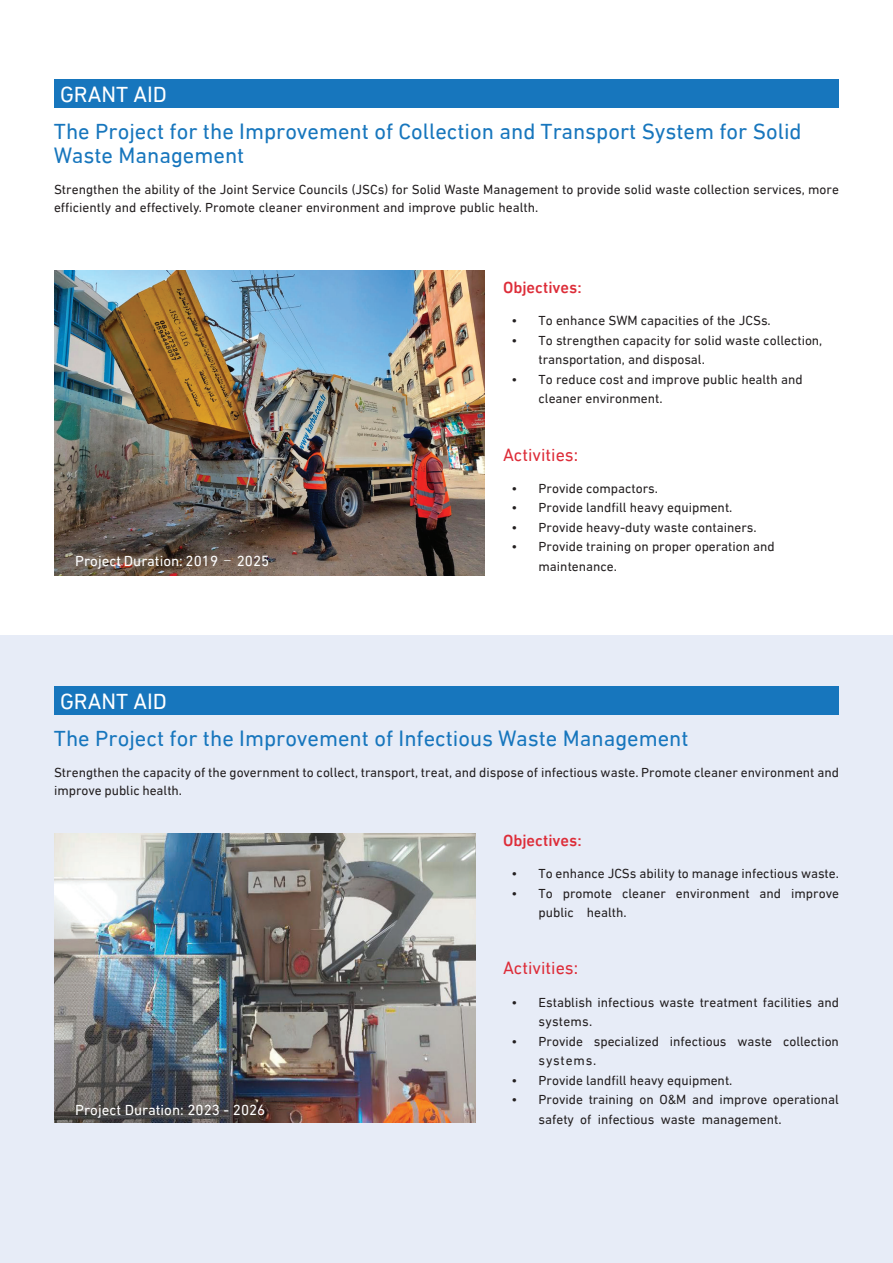
<style>
.page{position:relative;width:893px;height:1263px;background:#fff}
.page>*{position:absolute;margin:0;border:0;box-sizing:border-box;transform-origin:0 0}
.t1{font:22.5px/24.3px "DIN Next LTW23";color:#1776bd}
.t2{font:22.5px "DIN Next LTW23";color:#fff}
.t3{font:18px "DIN Next LTW23";color:#dd2d39}
.t4{font:500 16.5px "DIN Next LTW23";color:#dd2d39}
.t5{font:15px "DIN Next LTW23";color:#fff}
.t6{font:13.5px/18px "DIN Next LTW23";color:#231f20}
.t7{font:13.5px "DIN Next LTW23";letter-spacing:.02em;color:#231f20}
.s1{font-family:"MS Mincho"}
</style>
<div class="page">
<div style="left:0;top:635px;width:893px;height:628px;background:#e7ecf7"></div>
<div style="left:54px;top:79px;width:785px;height:29px;background:#1776bd"></div>
<img style="left:54px;top:271px;width:431px;height:305px">
<div style="left:54px;top:686px;width:785px;height:29px;background:#1776bd"></div>
<img style="left:54px;top:833px;width:421px;height:290px">
<h1 class="t2" style="left:60px;top:81px;width:108px">GRANT AID</h1>
<h1 class="t1" style="left:54px;top:119px;width:749px">The Project for the Improvement of Collection and Transport System for Solid<br>Waste Management</h1>
<p class="t6" style="left:54px;top:180px;width:786px">Strengthen the ability of the Joint Service Councils (JSCs) for Solid Waste Management to provide solid waste collection services, more efficiently and effectively. Promote cleaner environment and improve public health.</p>
<p class="t4" style="left:503px;top:278px;width:80px">Objectives:</p>
<p class="t6" style="left:539px;top:312px;width:234px">To enhance SWM capacities of the JCSs.</p>
<p class="t6" style="left:512px;top:312px;width:7px">•</p>
<p class="t6" style="left:512px;top:331px;width:7px">•</p>
<p class="t6" style="left:512px;top:370px;width:7px">•</p>
<p class="t6" style="left:539px;top:331px;width:285px">To strengthen capacity for solid waste collection,</p>
<p class="t6" style="left:539px;top:350px;width:266px;line-height:19.5px">transportation, and disposal.<br>To reduce cost and improve public health and</p>
<p class="t6" style="left:539px;top:390px;width:125px">cleaner environment.</p>
<h2 class="t3" style="left:503px;top:444px;width:77px">Activities:</h2>
<p class="t6" style="left:539px;top:479px;width:121px">Provide compactors.</p>
<p class="t6" style="left:512px;top:479px;width:7px">•</p>
<p class="t6" style="left:512px;top:499px;width:7px">•</p>
<p class="t6" style="left:512px;top:518px;width:7px">•</p>
<p class="t6" style="left:539px;top:499px;width:195px">Provide landfill heavy equipment.</p>
<p class="t6" style="left:539px;top:518px;width:220px">Provide heavy-duty waste containers.</p>
<p class="t6" style="left:539px;top:538px;width:238px">Provide training on proper operation and</p>
<p class="t6" style="left:512px;top:538px;width:7px">•</p>
<p class="t5" style="left:75px;top:552px;width:196px">Project Duration: 2019 <span class="s1">-</span> 2025</p>
<p class="t6" style="left:539px;top:557px;width:80px">maintenance.</p>
<h1 class="t2" style="left:60px;top:688px;width:108px">GRANT AID</h1>
<h1 class="t1" style="left:54px;top:726px;width:636px">The Project for the Improvement of Infectious Waste Management</h1>
<p class="t6" style="left:54px;top:763px;width:786px">Strengthen the capacity of the government to collect, transport, treat, and dispose of infectious waste. Promote cleaner environment and improve public health.</p>
<p class="t4" style="left:503px;top:830px;width:80px">Objectives:</p>
<p class="t6" style="left:539px;top:864px;width:302px">To enhance JCSs ability to manage infectious waste.</p>
<p class="t6" style="left:512px;top:864px;width:7px">•</p>
<p class="t6" style="left:512px;top:884px;width:7px">•</p>
<p class="t6" style="left:539px;top:884px;width:16px">To</p>
<p class="t6" style="left:563px;top:884px;width:51px">promote</p>
<p class="t6" style="left:622px;top:884px;width:45px">cleaner</p>
<p class="t6" style="left:539px;top:903px;width:37px">public</p>
<p class="t6" style="left:587px;top:903px;width:41px">health.</p>
<p class="t6" style="left:676px;top:884px;width:75px">environment</p>
<p class="t6" style="left:760px;top:884px;width:23px">and</p>
<p class="t6" style="left:791px;top:884px;width:49px">improve</p>
<h2 class="t3" style="left:503px;top:958px;width:77px">Activities:</h2>
<p class="t6" style="left:539px;top:993px;width:302px">Establish infectious waste treatment facilities and</p>
<p class="t6" style="left:512px;top:993px;width:7px">•</p>
<p class="t5" style="left:75px;top:1101px;width:192px">Project Duration: 2023 - 2026</p>
<p class="t6" style="left:512px;top:1032px;width:7px">•</p>
<p class="t6" style="left:512px;top:1071px;width:7px">•</p>
<p class="t6" style="left:512px;top:1090px;width:7px">•</p>
<p class="t7" style="left:539px;top:1013px;width:55px">systems.</p>
<p class="t6" style="left:539px;top:1032px;width:46px">Provide</p>
<p class="t6" style="left:594px;top:1032px;width:67px">specialized</p>
<p class="t6" style="left:670px;top:1032px;width:58px">infectious</p>
<p class="t6" style="left:737px;top:1032px;width:36px">waste</p>
<p class="t6" style="left:539px;top:1051px;width:195px;line-height:19.5px">systems.<br>Provide landfill heavy equipment.</p>
<p class="t6" style="left:783px;top:1032px;width:57px">collection</p>
<p class="t6" style="left:539px;top:1090px;width:302px">Provide training on O&amp;M and improve operational</p>
<p class="t6" style="left:539px;top:1110px;width:37px">safety</p>
<p class="t6" style="left:580px;top:1110px;width:13px">of</p>
<p class="t6" style="left:598px;top:1110px;width:58px">infectious</p>
<p class="t6" style="left:661px;top:1110px;width:36px">waste</p>
<p class="t6" style="left:702px;top:1110px;width:81px">management.</p>
</div>
